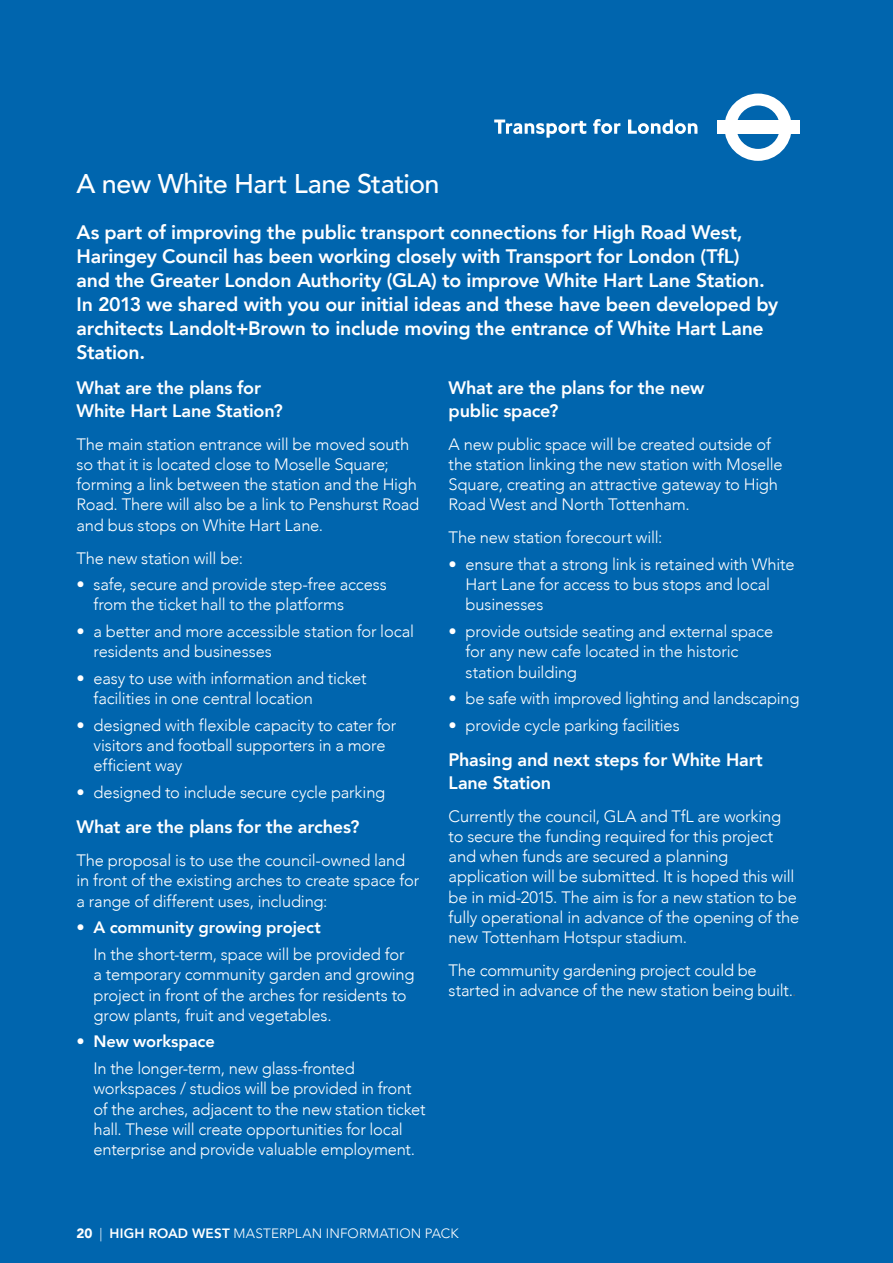
<style>
.page{position:relative;width:893px;height:1263px;background:#0065ae}
.page>*{position:absolute;margin:0;border:0;box-sizing:border-box;transform-origin:0 0}
.t1{font:500 27px "Avenir";letter-spacing:-.02em;color:#fff}
.t2{font:800 19.5px/24px "Avenir";letter-spacing:-.01em;color:#fff}
.t3{font:800 18px/22.5px "Avenir";letter-spacing:-.01em;color:#fff}
.t4{font:300 16.5px/20.2px "Avenir";letter-spacing:-.01em;color:#fff}
.t5{font:300 13.5px "Avenir";letter-spacing:.01em;color:#fff}
.s1{font-weight:800}
.s2{color:#6b6b6a}
.s3{font-weight:900}
</style>
<div class="page">
<svg style="left:725px;top:94px;width:66px;height:67px"></svg>
<div style="left:717px;top:120px;width:82px;height:14px;background:#fff"></div>
<svg style="left:494px;top:120px;width:92px;height:18px"></svg>
<svg style="left:593px;top:119px;width:27px;height:15px"></svg>
<svg style="left:628px;top:120px;width:69px;height:14px"></svg>
<h1 class="t1" style="left:77px;top:161px;width:365px">A new White Hart Lane Station</h1>
<p class="t2" style="left:77px;top:219px;width:703px">As part of improving the public transport connections for High Road West, Haringey Council has been working closely with Transport for London (TfL)<br>and the Greater London Authority (GLA) to improve White Hart Lane Station.<br>In 2013 we shared with you our initial ideas and these have been developed by architects Landolt+Brown to include moving the entrance of White Hart Lane Station.</p>
<p class="t3" style="left:77px;top:375px;width:208px">What are the plans for<br>White Hart Lane Station?</p>
<p class="t4" style="left:77px;top:434px;width:344px">The main station entrance will be moved south so that it is located close to Moselle Square; forming a link between the station and the High Road. There will also be a link to Penshurst Road and bus stops on White Hart Lane.</p>
<p class="t4" style="left:77px;top:548px;width:168px">The new station will be:</p>
<p class="t4" style="left:94px;top:574px;width:295px;text-indent:-17px">• safe, secure and provide step-free access from the ticket hall to the platforms</p>
<p class="t4" style="left:94px;top:621px;width:322px;text-indent:-17px">• a better and more accessible station for local residents and businesses</p>
<p class="t4" style="left:94px;top:668px;width:275px;text-indent:-17px">• easy to use with information and ticket facilities in one central location</p>
<p class="t4" style="left:94px;top:715px;width:304px;text-indent:-17px">• designed with flexible capacity to cater for visitors and football supporters in a more efficient way</p>
<p class="t4" style="left:77px;top:782px;width:310px">• designed to include secure cycle parking</p>
<p class="t3" style="left:77px;top:814px;width:284px">What are the plans for the arches?</p>
<p class="t4" style="left:77px;top:850px;width:344px">The proposal is to use the council-owned land in front of the existing arches to create space for a range of different uses, including:</p>
<p class="t4" style="left:94px;top:914px;width:312px;line-height:26.7px;text-indent:-17px">• <span class="s1">A community growing project<br></span>In the short-term, space will be provided for</p>
<p class="t4" style="left:94px;top:964px;width:322px">a temporary community garden and growing project in front of the arches for residents to grow plants, fruit and vegetables.</p>
<p class="t4" style="left:94px;top:1028px;width:263px;line-height:26.7px;text-indent:-17px">• <span class="s1">New workspace<br></span>In the longer-term, new glass-fronted</p>
<p class="t4" style="left:94px;top:1078px;width:333px">workspaces / studios will be provided in front of the arches, adjacent to the new station ticket hall. These will create opportunities for local enterprise and provide valuable employment.</p>
<p class="t3" style="left:449px;top:375px;width:257px">What are the plans for the new public space?</p>
<p class="t4" style="left:449px;top:434px;width:336px">A new public space will be created outside of the station linking the new station with Moselle Square, creating an attractive gateway to High Road West and North Tottenham.</p>
<p class="t4" style="left:449px;top:527px;width:215px">The new station forecourt will:</p>
<p class="t4" style="left:466px;top:554px;width:330px;text-indent:-17px">• ensure that a strong link is retained with White<br>Hart Lane for access to bus stops and local businesses</p>
<p class="t4" style="left:466px;top:621px;width:309px;text-indent:-17px">• provide outside seating and external space for any new cafe located in the historic station building</p>
<p class="t4" style="left:449px;top:688px;width:352px">• be safe with improved lighting and landscaping</p>
<p class="t4" style="left:449px;top:715px;width:233px">• provide cycle parking facilities</p>
<p class="t3" style="left:449px;top:747px;width:316px">Phasing and next steps for White Hart<br>Lane Station</p>
<p class="t4" style="left:449px;top:806px;width:352px">Currently the council, GLA and TfL are working to secure the funding required for this project and when funds are secured a planning application will be submitted. It is hoped this will be in mid-2015. The aim is for a new station to be fully operational in advance of the opening of the new Tottenham Hotspur stadium.</p>
<p class="t4" style="left:449px;top:960px;width:349px">The community gardening project could be started in advance of the new station being built.<span class="s2">.</span></p>
<p class="t5" style="left:77px;top:1226px;width:384px"><span class="s3">20</span> | <span class="s1">HIGH ROAD WEST</span> MASTERPLAN INFORMATION PACK</p>
</div>
